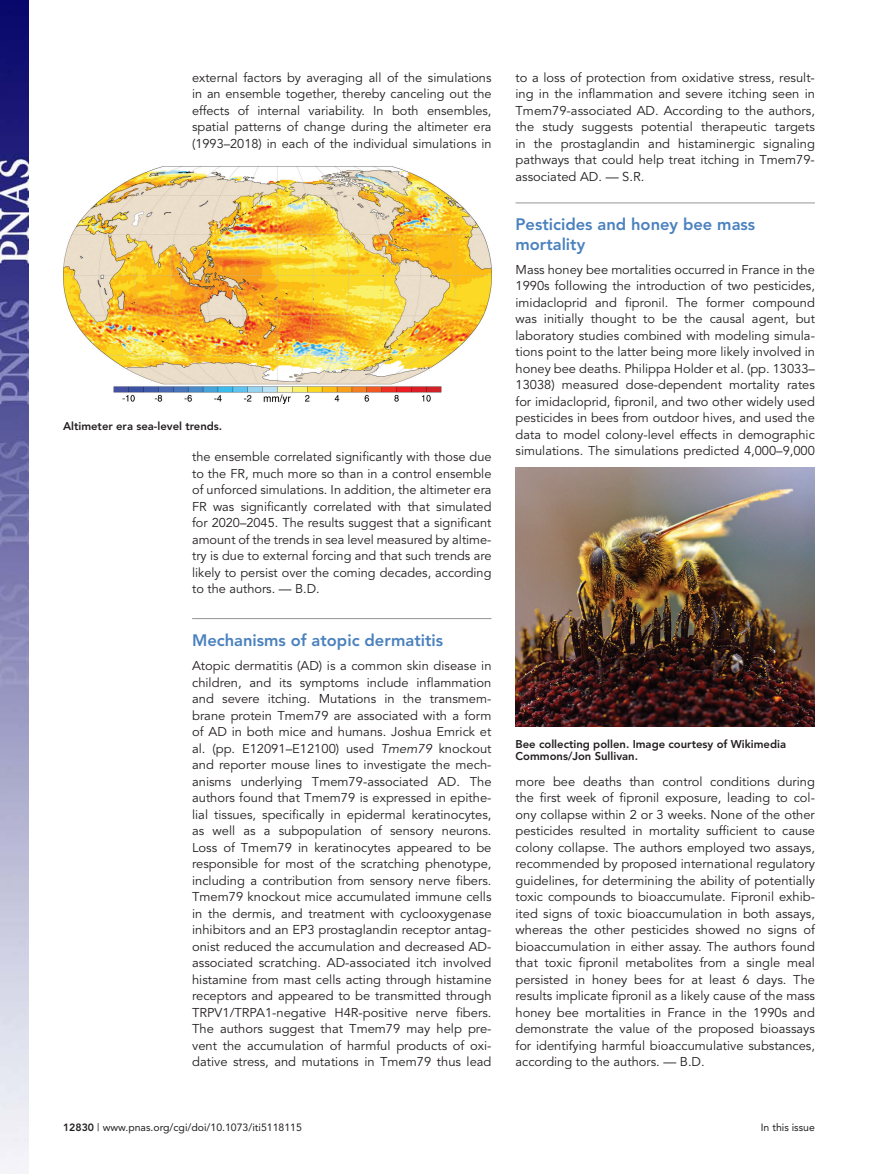
<style>
.page{position:relative;width:878px;height:1175px;background:#fff}
.page>*{position:absolute;margin:0;border:0;box-sizing:border-box;transform-origin:0 0}
.t1{font:800 16.5px/19.5px "Avenir";color:#4a81be}
.t2{font:12.75px/16.5px "Avenir";color:#231f20;text-align:justify}
.t3{font:800 11.25px/12.3px "Avenir";color:#231f20}
.t4{font:10.5px "Avenir";color:#231f20}
.s1{font-family:"Avenir LT Std";font-style:italic}
.s2{font-weight:800}
</style>
<div class="page">
<img style="left:0;top:0;width:28px;height:1173px">
<hr style="left:192px;top:618px;width:299px;height:1px;background:#939598">
<hr style="left:515px;top:202px;width:299px;height:1px;background:#939598">
<img style="left:63px;top:166px;width:428px;height:238px">
<img style="left:515px;top:467px;width:299px;height:259px">
<p class="t2" style="left:192px;top:69px;width:301px">external factors by averaging all of the simulations in an ensemble together, thereby canceling out the effects of internal variability. In both ensembles, spatial patterns of change during the altimeter era (1993–2018) in each of the individual simulations in</p>
<p class="t3" style="left:63px;top:420px;width:161px">Altimeter era sea-level trends.</p>
<p class="t2" style="left:192px;top:449px;width:301px">the ensemble correlated significantly with those due to the FR, much more so than in a control ensemble of unforced simulations. In addition, the altimeter era FR was significantly correlated with that simulated for 2020–2045. The results suggest that a significant amount of the trends in sea level measured by altime&shy;try is due to external forcing and that such trends are likely to persist over the coming decades, according to the authors. — B.D.</p>
<p class="t1" style="left:192px;top:630px;width:252px">Mechanisms of atopic dermatitis</p>
<p class="t2" style="left:192px;top:657px;width:301px">Atopic dermatitis (AD) is a common skin disease in children, and its symptoms include inflammation and severe itching. Mutations in the transmem&shy;brane protein Tmem79 are associated with a form of AD in both mice and humans. Joshua Emrick et al. (pp. E12091–E12100) used <span class="s1">Tmem79</span> knockout and reporter mouse lines to investigate the mech&shy;anisms underlying Tmem79-associated AD. The authors found that Tmem79 is expressed in epithe&shy;lial tissues, specifically in epidermal keratinocytes, as well as a subpopulation of sensory neurons.<br>Loss of Tmem79 in keratinocytes appeared to be responsible for most of the scratching phenotype, including a contribution from sensory nerve fibers.<br>Tmem79 knockout mice accumulated immune cells in the dermis, and treatment with cyclooxygenase inhibitors and an EP3 prostaglandin receptor antag&shy;onist reduced the accumulation and decreased AD&shy;associated scratching. AD-associated itch involved histamine from mast cells acting through histamine receptors and appeared to be transmitted through TRPV1/TRPA1-negative H4R-positive nerve fibers.<br>The authors suggest that Tmem79 may help pre&shy;vent the accumulation of harmful products of oxi&shy;dative stress, and mutations in Tmem79 thus lead</p>
<p class="t2" style="left:515px;top:69px;width:301px">to a loss of protection from oxidative stress, result&shy;ing in the inflammation and severe itching seen in Tmem79-associated AD. According to the authors, the study suggests potential therapeutic targets in the prostaglandin and histaminergic signaling pathways that could help treat itching in Tmem79- associated AD. — S.R.</p>
<p class="t1" style="left:515px;top:215px;width:241px">Pesticides and honey bee mass mortality</p>
<p class="t2" style="left:515px;top:261px;width:301px">Mass honey bee mortalities occurred in France in the 1990s following the introduction of two pesticides, imidacloprid and fipronil. The former compound was initially thought to be the causal agent, but laboratory studies combined with modeling simula&shy;tions point to the latter being more likely involved in honey bee deaths. Philippa Holder et al. (pp. 13033– 13038) measured dose-dependent mortality rates for imidacloprid, fipronil, and two other widely used pesticides in bees from outdoor hives, and used the data to model colony-level effects in demographic simulations. The simulations predicted 4,000–9,000</p>
<p class="t3" style="left:515px;top:737px;width:272px">Bee collecting pollen. Image courtesy of Wikimedia<br>Commons/Jon Sullivan.</p>
<p class="t2" style="left:515px;top:773px;width:301px">more bee deaths than control conditions during the first week of fipronil exposure, leading to col&shy;ony collapse within 2 or 3 weeks. None of the other pesticides resulted in mortality sufficient to cause colony collapse. The authors employed two assays, recommended by proposed international regulatory guidelines, for determining the ability of potentially toxic compounds to bioaccumulate. Fipronil exhib&shy;ited signs of toxic bioaccumulation in both assays, whereas the other pesticides showed no signs of bioaccumulation in either assay. The authors found that toxic fipronil metabolites from a single meal persisted in honey bees for at least 6 days. The results implicate fipronil as a likely cause of the mass honey bee mortalities in France in the 1990s and demonstrate the value of the proposed bioassays for identifying harmful bioaccumulative substances, according to the authors. — B.D.</p>
<p class="t4" style="left:63px;top:1121px;width:240px"><span class="s2">12830</span> | www.pnas.org/cgi/doi/10.1073/iti5118115</p>
<p class="t4" style="left:760px;top:1121px;width:56px">In this issue</p>
</div>
